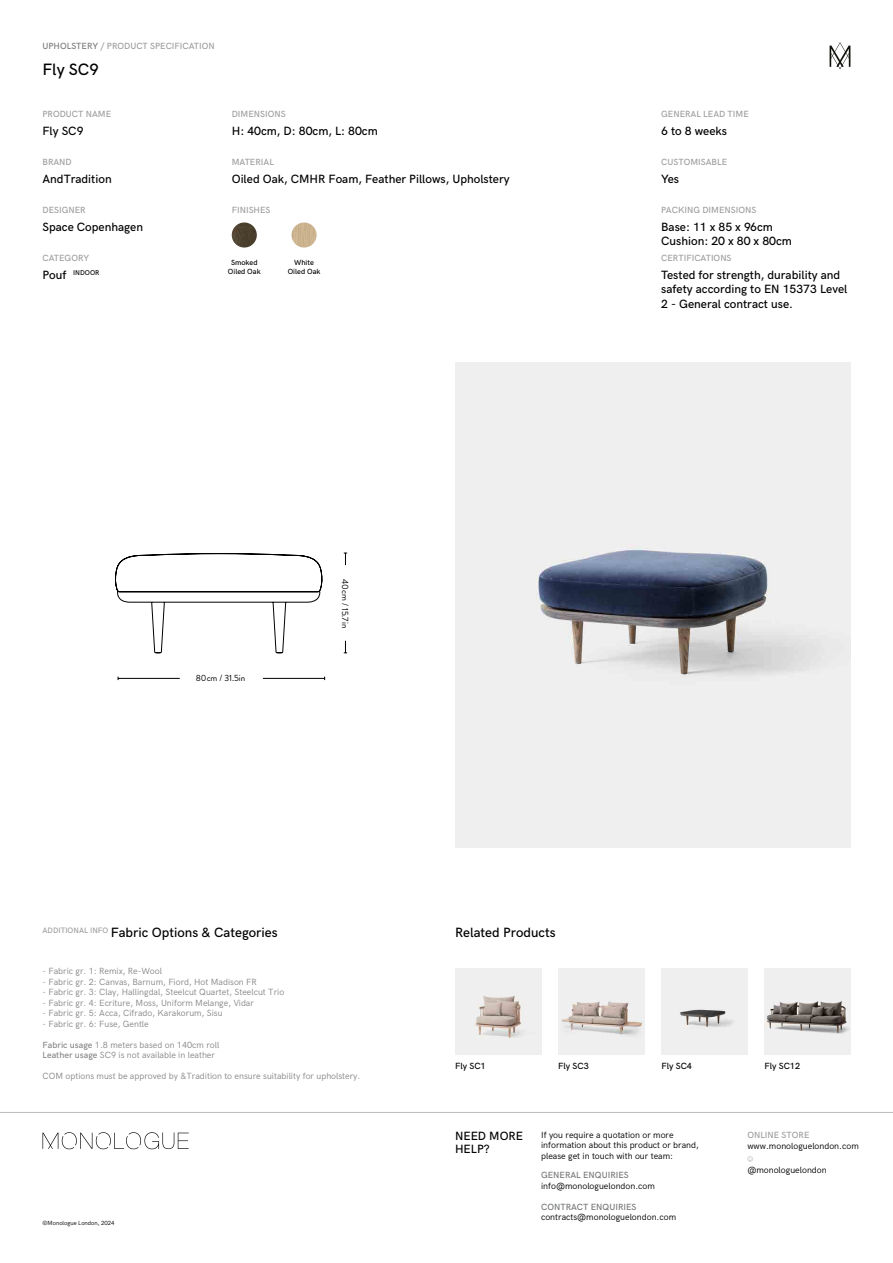
<style>
.page{position:relative;width:893px;height:1263px;background:#fff}
.page>*{position:absolute;margin:0;border:0;box-sizing:border-box;transform-origin:0 0}
.t1{font:500 16.5px "HK Grotesk";color:#000}
.t2{font:500 13.5px "HK Grotesk";color:#000}
.t3{font:500 12px/14.4px "HK Grotesk";color:#000}
.t4{font:9px/10.5px "HK Grotesk";color:#878787}
.t5{font:9px/10.5px "HK Grotesk";color:#000}
.t6{font:500 9px "HK Grotesk";color:#9d9d9c}
.t7{font:500 9px "HK Grotesk";color:#757777}
.t8{font:500 9px "HK Grotesk";color:#000}
.t9{font:9px "Brandon Grotesque";color:#000}
.t10{font:500 7.5px/9px "HK Grotesk";color:#000;text-align:center}
.t11{font:500 7.05px "HK Grotesk";color:#000}
.t12{font:6px "HK Grotesk";color:#000}
.s1{color:#7c7b7b}
.s2{font-size:12px}
.s3{font-weight:500}
</style>
<div class="page">
<svg style="left:747px;top:1156px;width:6px;height:5px"></svg>
<hr style="left:0;top:1112px;width:893px;height:1px;background:#bcbcbc">
<svg style="left:43px;top:1132px;width:146px;height:17px"></svg>
<svg style="left:830px;top:42px;width:20px;height:27px"></svg>
<img style="left:455px;top:968px;width:86px;height:86px">
<img style="left:558px;top:968px;width:86px;height:86px">
<img style="left:764px;top:968px;width:86px;height:86px">
<img style="left:232px;top:222px;width:25px;height:26px;border-radius:13px">
<img style="left:292px;top:222px;width:25px;height:26px;border-radius:13px">
<img style="left:455px;top:363px;width:395px;height:484px">
<img style="left:661px;top:968px;width:86px;height:86px">
<hr style="left:263px;top:678px;width:62px;height:1px;background:#000">
<hr style="left:118px;top:678px;width:62px;height:1px;background:#000">
<svg style="left:344px;top:641px;width:3px;height:12px"></svg>
<svg style="left:344px;top:553px;width:3px;height:12px"></svg>
<svg style="left:115px;top:553px;width:208px;height:101px"></svg>
<p class="t6" style="left:43px;top:39px;width:174px"><span class="s1">UPHOLSTERY</span> / PRODUCT SPECIFICATION</p>
<h1 class="t1" style="left:43px;top:57px;width:58px">Fly SC9</h1>
<p class="t6" style="left:43px;top:107px;width:70px">PRODUCT NAME</p>
<p class="t6" style="left:232px;top:107px;width:55px">DIMENSIONS</p>
<p class="t6" style="left:661px;top:107px;width:89px">GENERAL LEAD TIME</p>
<h3 class="t3" style="left:43px;top:123px;width:42px">Fly SC9</h3>
<h3 class="t3" style="left:232px;top:123px;width:148px">H: 40cm, D: 80cm, L: 80cm</h3>
<h3 class="t3" style="left:661px;top:123px;width:67px">6 to 8 weeks</h3>
<p class="t6" style="left:43px;top:155px;width:31px">BRAND</p>
<p class="t6" style="left:232px;top:155px;width:44px">MATERIAL</p>
<p class="t6" style="left:661px;top:155px;width:67px">CUSTOMISABLE</p>
<h3 class="t3" style="left:43px;top:171px;width:71px">AndTradition</h3>
<h3 class="t3" style="left:232px;top:171px;width:279px">Oiled Oak, CMHR Foam, Feather Pillows, Upholstery</h3>
<h3 class="t3" style="left:661px;top:171px;width:19px">Yes</h3>
<p class="t6" style="left:43px;top:203px;width:45px">DESIGNER</p>
<p class="t6" style="left:661px;top:203px;width:97px">PACKING DIMENSIONS</p>
<p class="t6" style="left:232px;top:203px;width:40px">FINISHES</p>
<h3 class="t3" style="left:43px;top:219px;width:102px">Space Copenhagen</h3>
<h3 class="t3" style="left:661px;top:219px;width:132px">Base: 11 x 85 x 96cm<br>Cushion: 20 x 80 x 80cm</h3>
<p class="t6" style="left:43px;top:251px;width:48px">CATEGORY</p>
<p class="t6" style="left:661px;top:251px;width:72px">CERTIFICATIONS</p>
<p class="t10" style="left:228px;top:257px;width:34px">Smoked<br>Oiled Oak</p>
<p class="t10" style="left:288px;top:257px;width:34px">White<br>Oiled Oak</p>
<p class="t11" style="left:43px;top:267px;width:59px"><span class="s2">Pouf</span> INDOOR</p>
<h3 class="t3" style="left:661px;top:267px;width:188px">Tested for strength, durability and safety according to EN 15373 Level<br>2 - General contract use.</h3>
<p class="t9" style="left:196px;top:672px;width:51px">80cm / 31.5in</p>
<p class="t9" style="left:351px;top:579px;width:50px;rotate:90deg">40cm / 15.7in</p>
<h2 class="t2" style="left:43px;top:923px;width:237px"><sup>ADDITIONAL</sup> <sup>INFO</sup> Fabric Options &amp; Categories</h2>
<p class="t4" style="left:43px;top:965px;width:121px">- Fabric gr. 1: Remix, Re-Wool</p>
<p class="t4" style="left:43px;top:976px;width:216px">- Fabric gr. 2: Canvas, Barnum, Fiord, Hot Madison FR</p>
<p class="t4" style="left:43px;top:986px;width:243px">- Fabric gr. 3: Clay, Hallingdal, Steelcut Quartet, Steelcut Trio</p>
<p class="t4" style="left:43px;top:997px;width:213px">- Fabric gr. 4: Ecriture, Moss, Uniform Melange, Vidar</p>
<p class="t4" style="left:43px;top:1007px;width:182px">- Fabric gr. 5: Acca, Cifrado, Karakorum, Sisu</p>
<p class="t4" style="left:43px;top:1018px;width:108px">- Fabric gr. 6: Fuse, Gentle</p>
<p class="t4" style="left:43px;top:1039px;width:178px"><span class="s3">Fabric usage</span> 1.8 meters based on 140cm roll<br><span class="s3">Leather usage</span> SC9 is not available in leather</p>
<p class="t4" style="left:43px;top:1070px;width:319px">COM options must be approved by &amp;Tradition to ensure suitability for upholstery.</p>
<p class="t12" style="left:43px;top:1218px;width:74px">©Monologue London, 2024</p>
<h2 class="t2" style="left:455px;top:923px;width:102px">Related Products</h2>
<p class="t8" style="left:661px;top:1059px;width:32px">Fly SC4</p>
<p class="t8" style="left:455px;top:1059px;width:32px">Fly SC1</p>
<p class="t8" style="left:558px;top:1059px;width:32px">Fly SC3</p>
<p class="t8" style="left:764px;top:1059px;width:37px">Fly SC12</p>
<p class="t5" style="left:541px;top:1128px;width:134px">If you require a quotation or more</p>
<p class="t6" style="left:747px;top:1128px;width:64px">ONLINE STORE</p>
<p class="t5" style="left:541px;top:1139px;width:159px">information about this product or brand, please get in touch with our team:</p>
<h3 class="t3" style="left:455px;top:1128px;width:70px;line-height:13.5px">NEED MORE<br>HELP?</h3>
<p class="t5" style="left:747px;top:1140px;width:113px">www.monologuelondon.com</p>
<p class="t5" style="left:747px;top:1164px;width:81px">@monologuelondon</p>
<p class="t7" style="left:541px;top:1200px;width:97px">CONTRACT ENQUIRIES</p>
<p class="t5" style="left:541px;top:1211px;width:137px">contracts@monologuelondon.com</p>
<p class="t7" style="left:541px;top:1168px;width:89px">GENERAL ENQUIRIES</p>
<p class="t5" style="left:541px;top:1180px;width:115px">info@monologuelondon.com</p>
</div>
